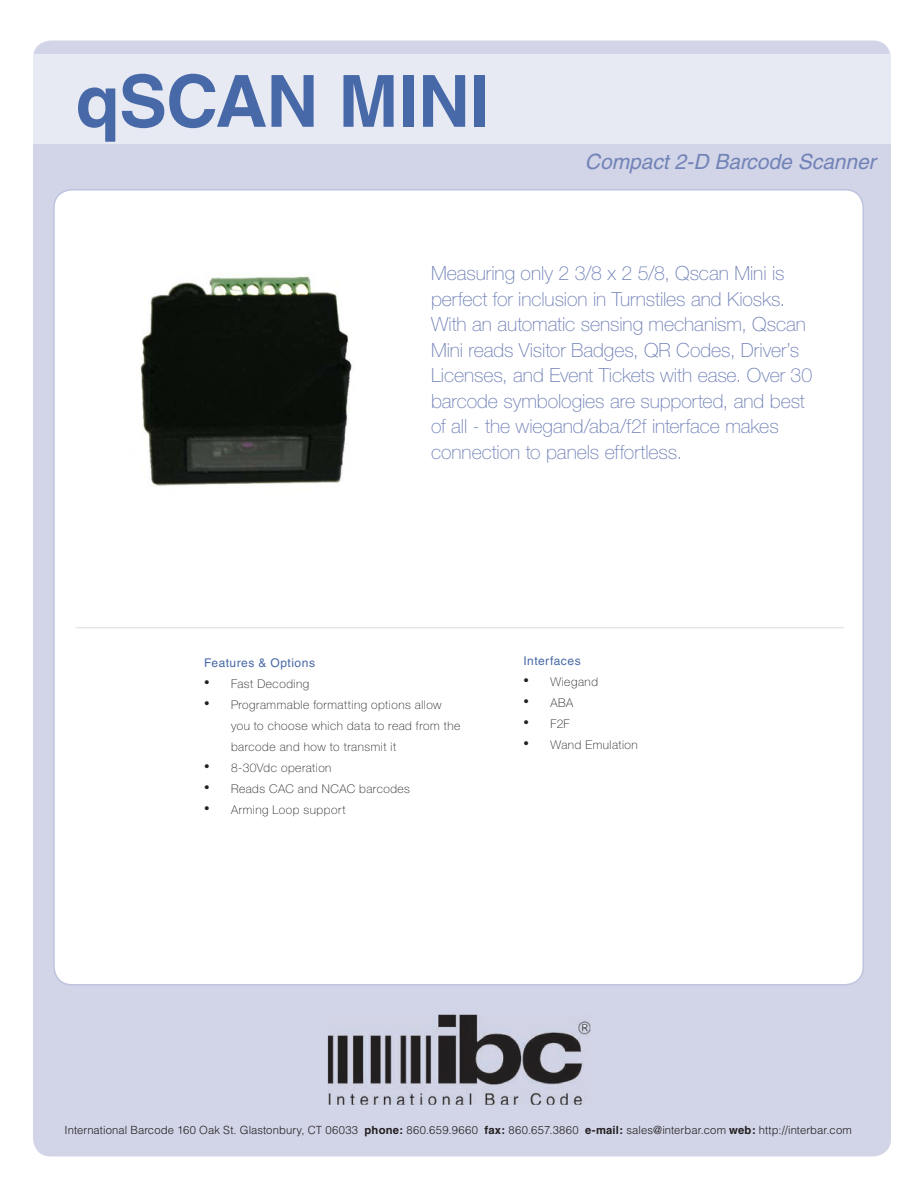
<style>
.page{position:relative;width:918px;height:1188px;background:#fff}
.page>*{position:absolute;margin:0;border:0;box-sizing:border-box;transform-origin:0 0}
.t1{font:700 72px "Helvetica";letter-spacing:-.005em;color:#4869a7}
.t2{font:italic 21px "Helvetica";color:#7283b7}
.t3{font:100 19.5px/25.5px "Helvetica Neue LT";letter-spacing:-.005em;color:#6c7db4}
.t4{font:100 12px/21px "Helvetica Neue LT";letter-spacing:.04em;color:#231f20}
.t5{font:12px "Helvetica LT";letter-spacing:.04em;color:#4869a7}
.t6{font:300 11.25px "Helvetica LT";letter-spacing:.01em;color:#231f20}
.s1{font-family:"Baskerville BE";font-weight:400;font-size:16.5px}
.s2{font-family:"Helvetica";font-weight:700}
</style>
<div class="page">
<div style="left:33px;top:40px;width:858px;height:1116px;background:#d2d5e8;border-radius:18px"></div>
<div style="left:54px;top:190px;width:809px;height:795px;background:#fff;border-radius:18px"></div>
<div style="left:33px;top:54px;width:858px;height:90px;background:#e7e9f3"></div>
<img style="left:140px;top:276px;width:212px;height:210px">
<img style="left:328px;top:1015px;width:262px;height:90px">
<hr style="left:76px;top:627px;width:768px;height:1px;background:#dcdddf">
<h1 class="t1" style="left:76px;top:58px;width:416px">qSCAN MINI</h1>
<p class="t2" style="left:585px;top:150px;width:292px">Compact 2-D Barcode Scanner</p>
<p class="t3" style="left:431px;top:261px;width:383px">Measuring only 2 3/8 x 2 5/8, Qscan Mini is perfect for inclusion in Turnstiles and Kiosks.<br>With an automatic sensing mechanism, Qscan Mini reads Visitor Badges, QR Codes, Driver’s Licenses, and Event Tickets with ease. Over 30 barcode symbologies are supported, and best of all - the wiegand/aba/f2f interface makes connection to panels effortless.</p>
<p class="t5" style="left:204px;top:656px;width:113px">Features &amp; Options</p>
<p class="t4" style="left:204px;top:673px;width:107px"><span class="s1">•</span> Fast Decoding</p>
<p class="t4" style="left:231px;top:694px;width:231px;text-indent:-27px"><span class="s1">•</span> Programmable formatting options allow you to choose which data to read from the barcode and how to transmit it</p>
<p class="t4" style="left:204px;top:757px;width:129px"><span class="s1">•</span> 8-30Vdc operation</p>
<p class="t4" style="left:204px;top:778px;width:208px"><span class="s1">•</span> Reads CAC and NCAC barcodes</p>
<p class="t4" style="left:204px;top:799px;width:143px"><span class="s1">•</span> Arming Loop support</p>
<p class="t5" style="left:524px;top:654px;width:59px">Interfaces</p>
<p class="t4" style="left:524px;top:672px;width:76px"><span class="s1">•</span> Wiegand</p>
<p class="t4" style="left:524px;top:693px;width:51px"><span class="s1">•</span> ABA</p>
<p class="t4" style="left:524px;top:714px;width:48px"><span class="s1">•</span> F2F</p>
<p class="t4" style="left:524px;top:735px;width:116px"><span class="s1">•</span> Wand Emulation</p>
<p class="t6" style="left:65px;top:1123px;width:789px">International Barcode 160 Oak St. Glastonbury, CT 06033 <span class="s2">phone:</span> 860.659.9660 <span class="s2">fax:</span> 860.657.3860 <span class="s2">e-mail:</span> sales@interbar.com <span class="s2">web:</span> http://interbar.com</p>
</div>
